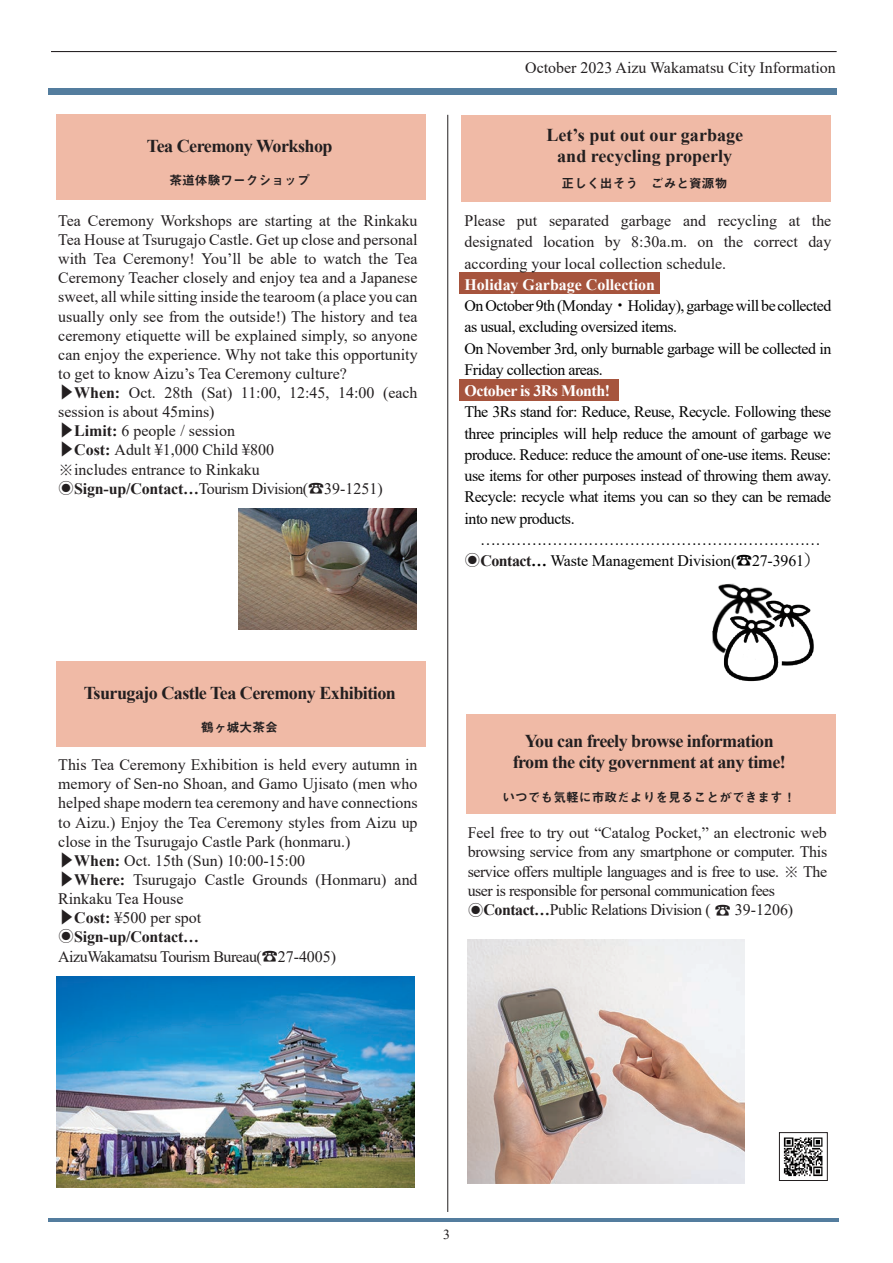
<style>
.page{position:relative;width:893px;height:1263px;background:#fff}
.page>*{position:absolute;margin:0;border:0;box-sizing:border-box;transform-origin:0 0}
.t1{font:700 18px/21.3px "Times New Roman";letter-spacing:-.03em;color:#231f20;text-align:center}
.t2{font:700 18px/21.3px "Times New Roman";color:#231f20;text-align:center}
.t3{font:15.9px/19.2px "Times New Roman";color:#231f20}
.t4{font:15.9px/21.3px "Times New Roman";letter-spacing:-.03em;color:#030303}
.t5{font:15.9px/19.2px "Times New Roman";letter-spacing:-.03em;color:#231f20}
.t6{font:15.9px/21.3px "Times New Roman";letter-spacing:-.01em;color:#030303;text-align:right}
.t7{font:700 15.9px "Times New Roman";letter-spacing:-.03em;color:#fff}
.t8{font:13.8px "Times New Roman";color:#231f20}
.t9{font:12.75px "Midashi Go Pro MB31";color:#231f20}
.s1{font-family:"Koz Min Pr 6 N"}
.s2{font-weight:700}
.s3{font-weight:700;color:#fff}
.s4{font-family:"Koz Min Pr 6 N";color:#231f20}
.s5{font-weight:700;color:#231f20}
</style>
<div class="page">
<hr style="left:48px;top:1218px;width:791px;height:4px;background:#547d9e">
<div style="left:48px;top:88px;width:789px;height:6px;background:#547d9e"></div>
<hr style="left:51px;top:51px;width:786px;height:1px;background:#231f20">
<div style="left:459px;top:379px;width:160px;height:22px;background:#a6543d"></div>
<div style="left:459px;top:272px;width:200px;height:21px;background:#a6543d"></div>
<div style="left:461px;top:116px;width:370px;height:86px;background:#f0baa6"></div>
<img style="left:723px;top:602px;width:91px;height:80px">
<img style="left:712px;top:583px;width:69px;height:75px">
<img style="left:56px;top:977px;width:359px;height:210px">
<img style="left:238px;top:508px;width:179px;height:121px">
<hr style="left:447px;top:115px;width:1px;height:1097px;background:#231f20">
<div style="left:466px;top:714px;width:370px;height:100px;background:#f0baa6"></div>
<img style="left:783px;top:1137px;width:40px;height:40px">
<div style="left:779px;top:1132px;width:48px;height:49px;border:1px solid #231f20"></div>
<img style="left:468px;top:939px;width:276px;height:244px">
<div style="left:56px;top:115px;width:370px;height:85px;background:#f0baa6"></div>
<div style="left:56px;top:661px;width:370px;height:85px;background:#f0baa6"></div>
<p class="t1" style="left:147px;top:135px;width:187px">Tea Ceremony Workshop</p>
<p class="t9" style="left:169px;top:170px;width:142px">茶道体験ワークショップ</p>
<p class="t3" style="left:58px;top:210px;width:361px">Tea Ceremony Workshops are starting at the Rinkaku Tea House at Tsurugajo Castle. Get up close and personal with Tea Ceremony! You’ll be able to watch the Tea Ceremony Teacher closely and enjoy tea and a Japanese sweet, all while sitting inside the tearoom (a place you can usually only see from the outside!) The history and tea ceremony etiquette will be explained simply, so anyone can enjoy the experience. Why not take this opportunity to get to know Aizu’s Tea Ceremony culture?<br><span class="s1">▶</span><span class="s2">When:</span> Oct. 28th (Sat) 11:00, 12:45, 14:00 (each session is about 45mins)<br><span class="s1">▶</span><span class="s2">Limit:</span> 6 people / session<br><span class="s1">▶</span><span class="s2">Cost:</span> Adult ¥1,000 Child ¥800<br>※includes entrance to Rinkaku <span class="s1">◉</span><span class="s2">Sign-up/Contact…</span>Tourism Division(<span class="s1">☎</span>39-1251)</p>
<p class="t1" style="left:84px;top:682px;width:314px">Tsurugajo Castle Tea Ceremony Exhibition</p>
<p class="t9" style="left:201px;top:717px;width:78px">鶴ヶ城大茶会</p>
<p class="t3" style="left:58px;top:755px;width:361px">This Tea Ceremony Exhibition is held every autumn in memory of Sen-no Shoan, and Gamo Ujisato (men who helped shape modern tea ceremony and have connections to Aizu.) Enjoy the Tea Ceremony styles from Aizu up close in the Tsurugajo Castle Park (honmaru.)<br><span class="s1">▶</span><span class="s2">When:</span> Oct. 15th (Sun) 10:00-15:00<br><span class="s1">▶</span><span class="s2">Where:</span> Tsurugajo Castle Grounds (Honmaru) and Rinkaku Tea House<br><span class="s1">▶</span><span class="s2">Cost:</span> ¥500 per spot<br><span class="s1">◉</span><span class="s2">Sign-up/Contact…<br></span>AizuWakamatsu Tourism Bureau(<span class="s1">☎</span>27-4005)</p>
<p class="t3" style="left:525px;top:58px;width:312px">October 2023 Aizu Wakamatsu City Information</p>
<p class="t2" style="left:546px;top:124px;width:198px">Let’s put out our garbage and recycling properly</p>
<p class="t9" style="left:562px;top:173px;width:167px">正しく出そう　ごみと資源物</p>
<p class="t3" style="left:465px;top:210px;width:368px;line-height:21.3px;text-align:justify">Please put separated garbage and recycling at the designated location by 8:30a.m. on the correct day according your local collection schedule.</p>
<p class="t4" style="left:465px;top:273px;width:368px"><span class="s3">Holiday Garbage Collection<br></span>On October 9th (Monday<span class="s1">・</span>Holiday), garbage will be collected as usual, excluding oversized items.<br>On November 3rd, only burnable garbage will be collected in Friday collection areas.</p>
<p class="t7" style="left:465px;top:379px;width:147px">October is 3Rs Month!</p>
<p class="t4" style="left:465px;top:401px;width:368px;text-align:justify">The 3Rs stand for: Reduce, Reuse, Recycle. Following these three principles will help reduce the amount of garbage we produce. Reduce: reduce the amount of one-use items. Reuse: use items for other purposes instead of throwing them away.<br>Recycle: recycle what items you can so they can be remade into new products.</p>
<p class="t6" style="left:465px;top:528px;width:358px">………………………………………………………… <span class="s4">◉</span><span class="s5">Contact</span><span class="s2">…</span> Waste Management Division(<span class="s1">☎</span>27-3961<span class="s1">）</span></p>
<p class="t1" style="left:513px;top:730px;width:275px">You can freely browse information from the city government at any time!</p>
<p class="t9" style="left:502px;top:787px;width:295px">いつでも気軽に市政だよりを見ることができます！</p>
<p class="t5" style="left:468px;top:823px;width:361px">Feel free to try out “Catalog Pocket,” an electronic web browsing service from any smartphone or computer. This service offers multiple languages and is free to use. ※ The user is responsible for personal communication fees <span class="s1">◉</span><span class="s2">Contact…</span>Public Relations Division ( <span class="s1">☎</span> 39-1206)</p>
<p class="t8" style="left:443px;top:1225px;width:8px">3</p>
</div>
